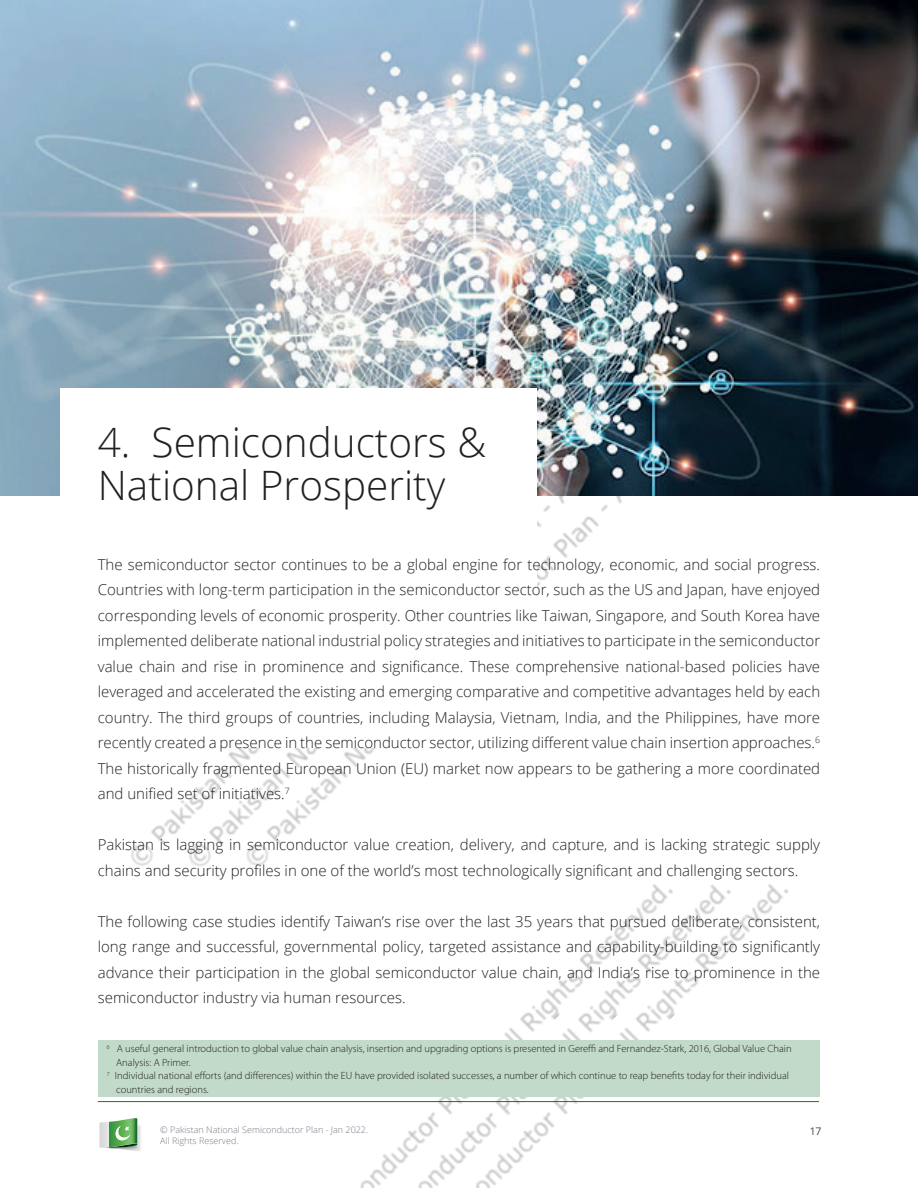
<style>
.page{position:relative;width:918px;height:1188px;background:#fff}
.page>*{position:absolute;margin:0;border:0;box-sizing:border-box;transform-origin:0 0}
.t1{font:300 40.5px/43.5px "Open Sans";color:#231f20}
.t2{font:300 15px/25.5px "Open Sans";color:#231f20;text-align:justify}
.t3{font:300 10.5px "Myriad Pro";color:#231f20}
.t4{font:10.5px "Open Sans";color:#384b55}
.t5{font:300 9px "Open Sans";color:#757d87}
</style>
<div class="page">
<img style="left:238px;top:496px;width:557px;height:692px">
<hr style="left:98px;top:1101px;width:721px;height:1px;background:#007c3b">
<svg style="left:99px;top:1118px;width:42px;height:33px"></svg>
<img style="left:0;top:0;width:918px;height:496px">
<div style="left:60px;top:388px;width:477px;height:359px;background:#fff"></div>
<div style="left:98px;top:1040px;width:722px;height:57px;background:#c2dac9"></div>
<h1 class="t1" style="left:98px;top:419px;width:390px">4. Semiconductors &amp;<br>National Prosperity</h1>
<p class="t2" style="left:98px;top:551px;width:724px">The semiconductor sector continues to be a global engine for technology, economic, and social progress.<br>Countries with long-term participation in the semiconductor sector, such as the US and Japan, have enjoyed corresponding levels of economic prosperity. Other countries like Taiwan, Singapore, and South Korea have implemented deliberate national industrial policy strategies and initiatives to participate in the semiconductor value chain and rise in prominence and significance. These comprehensive national-based policies have leveraged and accelerated the existing and emerging comparative and competitive advantages held by each country. The third groups of countries, including Malaysia, Vietnam, India, and the Philippines, have more recently created a presence in the semiconductor sector, utilizing different value chain insertion approaches.<sup>6<br></sup>The historically fragmented European Union (EU) market now appears to be gathering a more coordinated and unified set of initiatives.<sup>7</sup></p>
<p class="t2" style="left:98px;top:832px;width:724px">Pakistan is lagging in semiconductor value creation, delivery, and capture, and is lacking strategic supply chains and security profiles in one of the world’s most technologically significant and challenging sectors.</p>
<p class="t2" style="left:98px;top:908px;width:724px">The following case studies identify Taiwan’s rise over the last 35 years that pursued deliberate, consistent, long range and successful, governmental policy, targeted assistance and capability-building to significantly advance their participation in the global semiconductor value chain, and India’s rise to prominence in the semiconductor industry via human resources.</p>
<p class="t3" style="left:107px;top:1042px;width:686px"><sup>6</sup> A useful general introduction to global value chain analysis, insertion and upgrading options is presented in Gereffi and Fernandez-Stark, 2016, Global Value Chain</p>
<p class="t3" style="left:116px;top:1056px;width:76px">Analysis: A Primer.</p>
<p class="t3" style="left:107px;top:1069px;width:684px"><sup>7</sup> Individual national efforts (and differences) within the EU have provided isolated successes, a number of which continue to reap benefits today for their individual</p>
<p class="t3" style="left:116px;top:1083px;width:94px">countries and regions.</p>
<p class="t5" style="left:160px;top:1124px;width:210px">© Pakistan National Semiconductor Plan - Jan 2022.</p>
<p class="t4" style="left:810px;top:1124px;width:13px">17</p>
<p class="t5" style="left:160px;top:1135px;width:80px">All Rights Reserved.</p>
</div>
